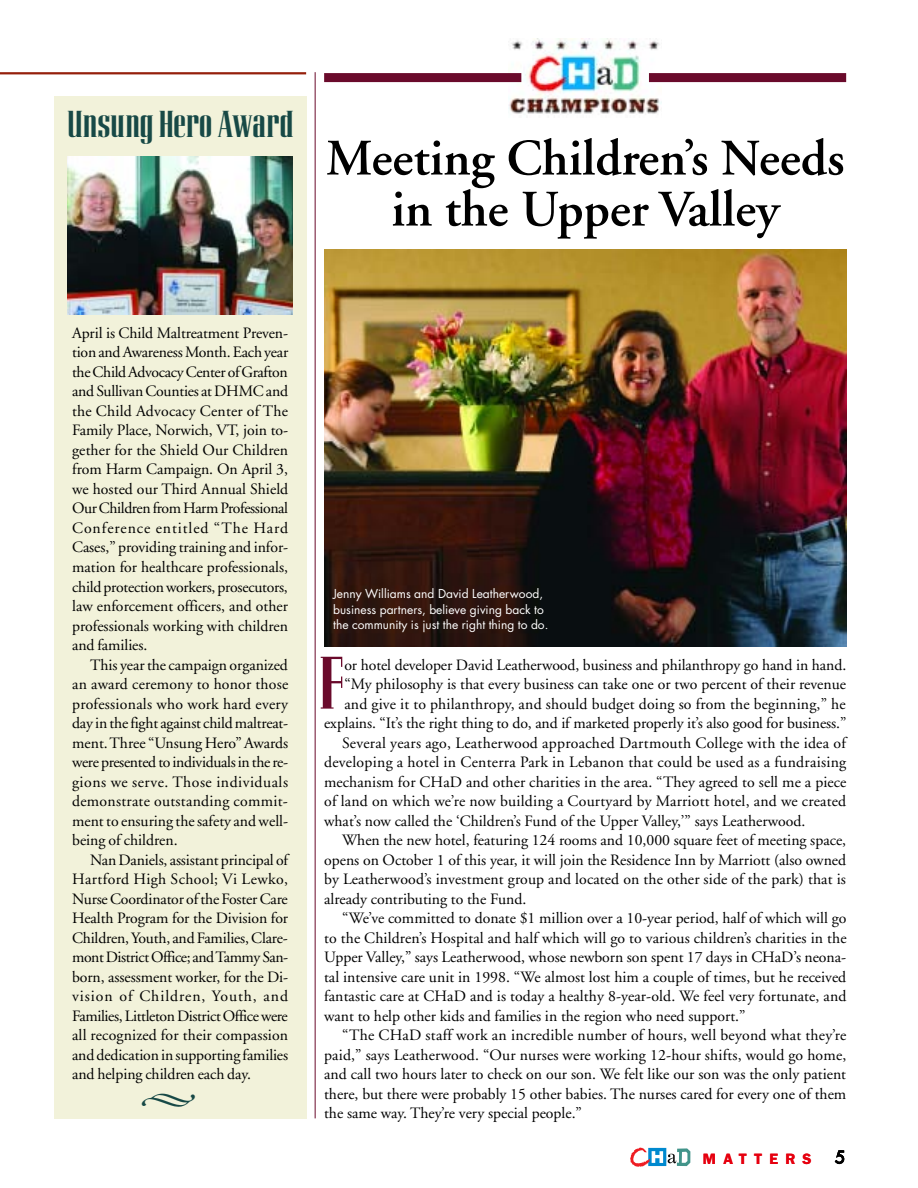
<style>
.page{position:relative;width:918px;height:1188px;background:#fff}
.page>*{position:absolute;margin:0;border:0;box-sizing:border-box;transform-origin:0 0}
.t1{font:65.4px "Corvinus Skyline";color:#6a0a2b;scale:1.15 1}
.t2{font:600 51px/51px "Adobe Garamond";color:#000;text-align:center}
.t3{font:33px "Corvinus Skyline";letter-spacing:-.025em;color:#174946;scale:1.1 1}
.t4{font:16.5px "Futura";color:#000}
.t5{font:15.75px/19.5px "Adobe Garamond";color:#000;text-align:justify}
.t6{font:15.75px "Adobe Garamond";letter-spacing:.02em;color:#000}
.t7{font:600 15px "Franklin Gothic";letter-spacing:.48em;color:#e6000f}
.t8{font:12px/15.8px "Futura";color:#fff}
</style>
<div class="page">
<img style="left:0;top:38px;width:847px;height:1129px">
<svg style="left:142px;top:1093px;width:78px;height:18px"></svg>
<h3 class="t3" style="left:66px;top:106px;width:208px">Unsung Hero Award</h3>
<h2 class="t2" style="left:326px;top:137px;width:520px">Meeting Children’s Needs in the Upper Valley</h2>
<p class="t5" style="left:72px;top:324px;width:218px">April is Child Maltreatment Preven&shy;tion and Awareness Month. Each year the Child Advocacy Center of Grafton and Sullivan Counties at DHMC and the Child Advocacy Center of The Family Place, Norwich, VT, join to&shy;gether for the Shield Our Children from Harm Campaign. On April 3, we hosted our Third Annual Shield Our Children from Harm Professional Conference entitled “The Hard Cases,” providing training and infor&shy;mation for healthcare professionals, child protection workers, prosecutors, law enforcement officers, and other professionals working with children and families.</p>
<p class="t5" style="left:72px;top:656px;width:218px;text-indent:18px">This year the campaign organized an award ceremony to honor those professionals who work hard every day in the fight against child maltreat&shy;ment. Three “Unsung Hero” Awards were presented to individuals in the re&shy;gions we serve. Those individuals demonstrate outstanding commit&shy;ment to ensuring the safety and well&shy;being of children.</p>
<p class="t5" style="left:72px;top:851px;width:218px;text-indent:18px">Nan Daniels, assistant principal of Hartford High School; Vi Lewko, Nurse Coordinator of the Foster Care Health Program for the Division for Children, Youth, and Families, Clare&shy;mont District Office; and Tammy San&shy;born, assessment worker, for the Di&shy;vision of Children, Youth, and Families, Littleton District Office were all recognized for their compassion and dedication in supporting families and helping children each day.</p>
<p class="t8" style="left:333px;top:586px;width:217px">Jenny Williams and David Leatherwood, business partners, believe giving back to the community is just the right thing to do.</p>
<h1 class="t1" style="left:318px;top:647px;width:25px">F</h1>
<p class="t5" style="left:344px;top:656px;width:503px">or hotel developer David Leatherwood, business and philanthropy go hand in hand.</p>
<p class="t5" style="left:344px;top:675px;width:503px">“My philosophy is that every business can take one or two percent of their revenue</p>
<p class="t5" style="left:344px;top:695px;width:503px">and give it to philanthropy, and should budget doing so from the beginning,” he</p>
<p class="t5" style="left:324px;top:714px;width:524px">explains. “It’s the right thing to do, and if marketed properly it’s also good for business.”</p>
<p class="t6" style="left:342px;top:736px;width:505px">Several years ago, Leatherwood approached Dartmouth College with the idea of</p>
<p class="t6" style="left:324px;top:755px;width:524px">developing a hotel in Centerra Park in Lebanon that could be used as a fundraising</p>
<p class="t5" style="left:324px;top:773px;width:524px">mechanism for CHaD and other charities in the area. “They agreed to sell me a piece</p>
<p class="t5" style="left:324px;top:792px;width:524px">of land on which we’re now building a Courtyard by Marriott hotel, and we created</p>
<p class="t5" style="left:324px;top:812px;width:483px">what’s now called the ‘Children’s Fund of the Upper Valley,’” says Leatherwood.</p>
<p class="t5" style="left:342px;top:831px;width:506px">When the new hotel, featuring 124 rooms and 10,000 square feet of meeting space,</p>
<p class="t5" style="left:324px;top:851px;width:524px">opens on October 1 of this year, it will join the Residence Inn by Marriott (also owned</p>
<p class="t5" style="left:324px;top:870px;width:523px">by Leatherwood’s investment group and located on the other side of the park) that is</p>
<p class="t5" style="left:324px;top:890px;width:204px">already contributing to the Fund.</p>
<p class="t5" style="left:342px;top:909px;width:506px">“We’ve committed to donate $1 million over a 10-year period, half of which will go</p>
<p class="t5" style="left:324px;top:929px;width:524px">to the Children’s Hospital and half which will go to various children’s charities in the</p>
<p class="t5" style="left:324px;top:948px;width:524px">Upper Valley,” says Leatherwood, whose newborn son spent 17 days in CHaD’s neona-</p>
<p class="t5" style="left:324px;top:968px;width:524px">tal intensive care unit in 1998. “We almost lost him a couple of times, but he received</p>
<p class="t5" style="left:324px;top:987px;width:524px">fantastic care at CHaD and is today a healthy 8-year-old. We feel very fortunate, and</p>
<p class="t5" style="left:324px;top:1007px;width:423px">want to help other kids and families in the region who need support.”</p>
<p class="t5" style="left:342px;top:1026px;width:506px">“The CHaD staff work an incredible number of hours, well beyond what they’re</p>
<p class="t5" style="left:324px;top:1046px;width:524px">paid,” says Leatherwood. “Our nurses were working 12-hour shifts, would go home,</p>
<p class="t5" style="left:324px;top:1065px;width:524px">and call two hours later to check on our son. We felt like our son was the only patient</p>
<p class="t5" style="left:324px;top:1085px;width:524px">there, but there were probably 15 other babies. The nurses cared for every one of them</p>
<p class="t5" style="left:324px;top:1104px;width:259px">the same way. They’re very special people.”</p>
<p class="t7" style="left:703px;top:1149px;width:110px">MATTERS</p>
<p class="t4" style="left:835px;top:1149px;width:12px">5</p>
</div>
